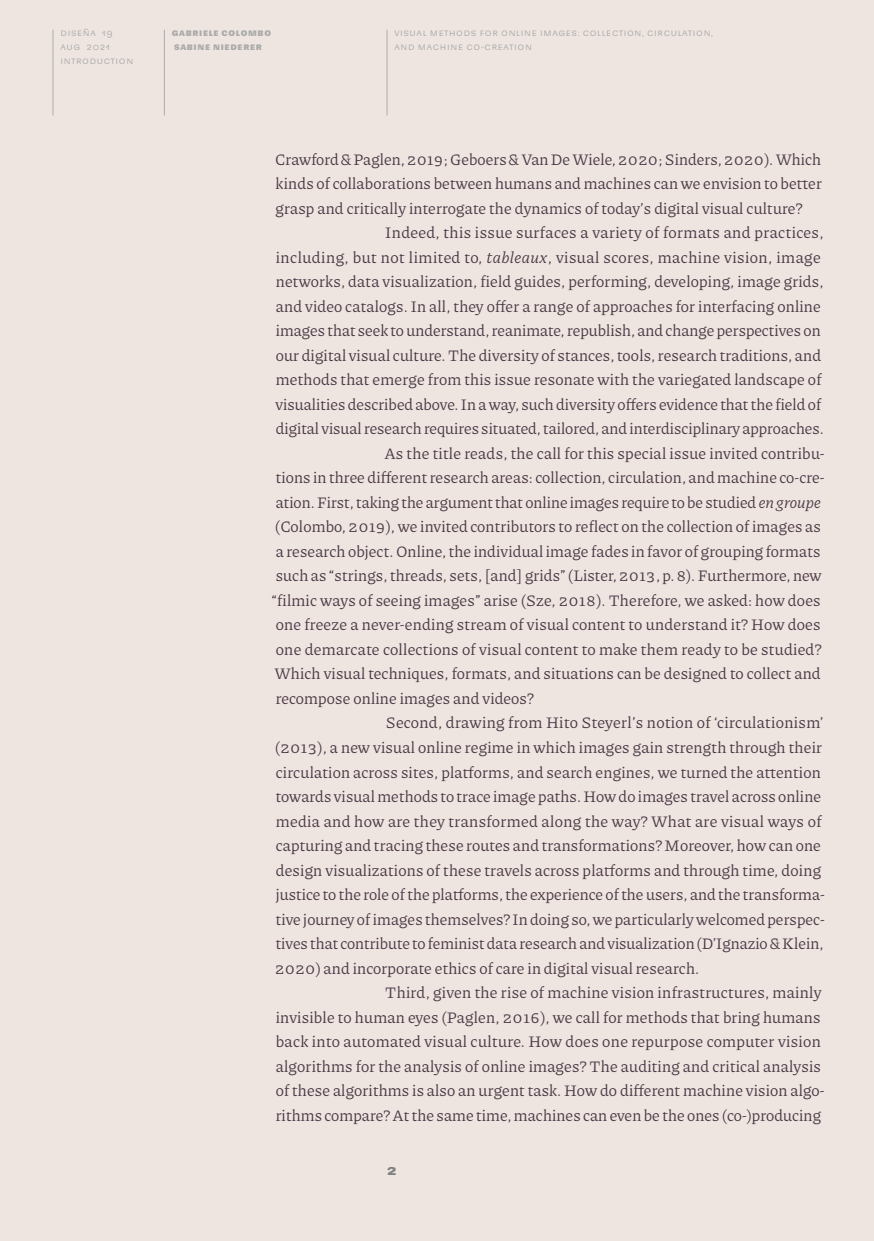
<style>
.page{position:relative;width:874px;height:1241px;background:#fff}
.page>*{position:absolute;margin:0;border:0;box-sizing:border-box;transform-origin:0 0}
.Text_Indent{font:16.1px/24.5px "Piazzolla";letter-spacing:.01em;color:#4b3844}
.t1{font:700 14px "Sudamerican Grotesk";color:#828282}
.t2{font:9.62px/14px "Sudamerican Grotesk";letter-spacing:.07em;color:#ababab}
.t3{font:700 9.62px/14px "Sudamerican Grotesk";letter-spacing:.07em;color:#ababab}
.s1{font-style:italic}
</style>
<div class="page">
<div style="left:0;top:0;width:873px;height:1240px;background:#eee5e1"></div>
<hr style="left:52px;top:30px;width:1px;height:85px;background:#ababab">
<hr style="left:164px;top:30px;width:1px;height:85px;background:#ababab">
<hr style="left:386px;top:30px;width:1px;height:85px;background:#ababab">
<p class="t2" style="left:60px;top:25px;width:74px">Diseña 19 aug 2021 introduction</p>
<p class="t3" style="left:172px;top:25px;width:101px">GABRIELE COLOMBO<br>SABINE NIEDERER</p>
<p class="t2" style="left:394px;top:25px;width:320px">Visual Methods for Online Images: Collection, Circulation, and Machine Co-Creation</p>
<p class="Text_Indent" style="left:275px;top:146px;width:548px;text-align:justify">Crawford &amp; Paglen, 2019; Geboers &amp; Van De Wiele, 2020; Sinders, 2020). Which kinds of collaborations between humans and machines can we envision to better grasp and critically interrogate the dynamics of today’s digital visual culture?</p>
<p class="Text_Indent" style="left:275px;top:220px;width:549px;text-indent:110px">Indeed, this issue surfaces a variety of formats and practices, including, but not limited to, <span class="s1">tableaux</span>, visual scores, machine vision, image networks, data visualization, field guides, performing, developing, image grids, and video catalogs. In all, they offer a range of approaches for interfacing online images that seek to understand, reanimate, republish, and change perspectives on our digital visual culture. The diversity of stances, tools, research traditions, and methods that emerge from this issue resonate with the variegated landscape of visualities described above. In a way, such diversity offers evidence that the field of digital visual research requires situated, tailored, and interdisciplinary approaches.</p>
<p class="Text_Indent" style="left:271px;top:440px;width:554px;text-indent:113px">As the title reads, the call for this special issue invited contribu&shy;tions in three different research areas: collection, circulation, and machine co-cre&shy;ation. First, taking the argument that online images require to be studied <span class="s1">en groupe </span>(Colombo, 2019), we invited contributors to reflect on the collection of images as a research object. Online, the individual image fades in favor of grouping formats such as “strings, threads, sets, [and] grids” (Lister, 2013, p. 8). Furthermore, new “filmic ways of seeing images” arise (Sze, 2018). Therefore, we asked: how does one freeze a never-ending stream of visual content to understand it? How does one demarcate collections of visual content to make them ready to be studied?<br>Which visual techniques, formats, and situations can be designed to collect and recompose online images and videos?</p>
<p class="Text_Indent" style="left:275px;top:710px;width:551px;text-indent:111px">Second, drawing from Hito Steyerl’s notion of ‘circulationism’ (2013), a new visual online regime in which images gain strength through their circulation across sites, platforms, and search engines, we turned the attention towards visual methods to trace image paths. How do images travel across online media and how are they transformed along the way? What are visual ways of capturing and tracing these routes and transformations? Moreover, how can one design visualizations of these travels across platforms and through time, doing justice to the role of the platforms, the experience of the users, and the transforma&shy;tive journey of images themselves? In doing so, we particularly welcomed perspec&shy;tives that contribute to feminist data research and visualization (D’Ignazio &amp; Klein, 2020) and incorporate ethics of care in digital visual research.</p>
<p class="Text_Indent" style="left:275px;top:979px;width:550px;text-indent:109px">Third, given the rise of machine vision infrastructures, mainly invisible to human eyes (Paglen, 2016), we call for methods that bring humans back into automated visual culture. How does one repurpose computer vision algorithms for the analysis of online images? The auditing and critical analysis of these algorithms is also an urgent task. How do different machine vision algo&shy;rithms compare? At the same time, machines can even be the ones (co-)producing</p>
<p class="t1" style="left:386px;top:1158px;width:12px">2</p>
</div>
